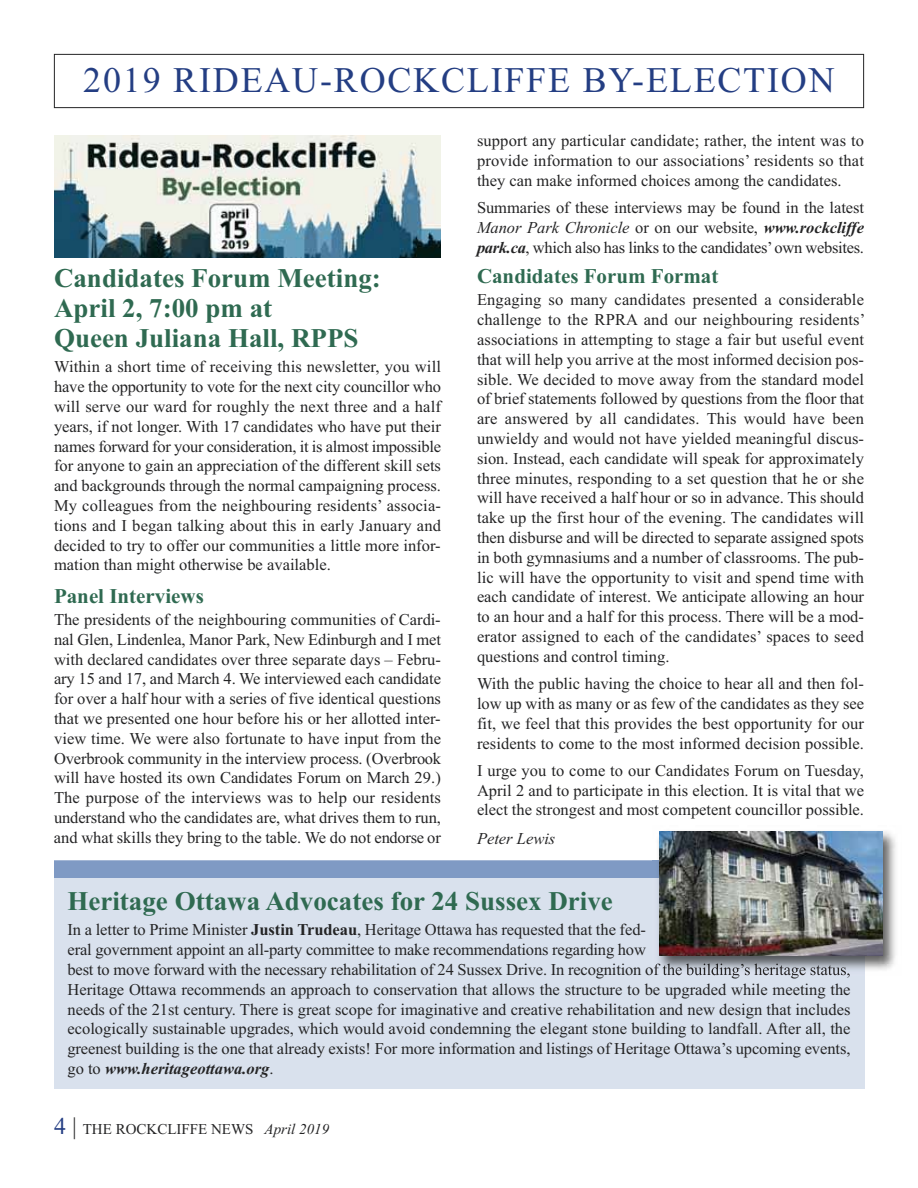
<style>
.page{position:relative;width:918px;height:1188px;background:#fff}
.page>*{position:absolute;margin:0;border:0;box-sizing:border-box;transform-origin:0 0}
.t1{font:36px "Times New Roman";letter-spacing:.05em;color:#243e83}
.t2{font:700 27px/30px "Times New Roman";color:#2f6a51}
.t3{font:700 21px "Times New Roman";color:#2f6a51}
.t4{font:16.5px/19.8px "Times New Roman";color:#242425;text-align:justify}
.t5{font:italic 16.5px "Times New Roman";color:#242425}
.t6{font:15px "Times New Roman";color:#242425}
.s1{font-style:italic}
.s2{font-weight:700;font-style:italic}
.s3{font-weight:700}
.s4{font-size:24px;color:#243e83}
.s5{font-size:24px}
</style>
<div class="page">
<div style="left:54px;top:54px;width:810px;height:54px;border:1px solid #242425"></div>
<img style="left:54px;top:135px;width:387px;height:123px">
<div style="left:54px;top:860px;width:810px;height:18px;background:#7f9ac4"></div>
<div style="left:54px;top:878px;width:810px;height:211px;background:#d9e1ed"></div>
<img style="left:658px;top:831px;width:238px;height:144px">
<img style="left:654px;top:860px;width:210px;height:115px">
<img style="left:660px;top:832px;width:222px;height:124px">
<h1 class="t1" style="left:83px;top:67px;width:753px">2019 RIDEAU-ROCKCLIFFE BY-ELECTION</h1>
<h2 class="t2" style="left:54px;top:266px;width:328px">Candidates Forum Meeting:<br>April 2, 7:00 pm at<br>Queen Juliana Hall, RPPS</h2>
<p class="t4" style="left:54px;top:358px;width:389px">Within a short time of receiving this newsletter, you will have the opportunity to vote for the next city councillor who will serve our ward for roughly the next three and a half years, if not longer. With 17 candidates who have put their names forward for your consideration, it is almost impossible for anyone to gain an appreciation of the different skill sets and backgrounds through the normal campaigning process.<br>My colleagues from the neighbouring residents’ associa&shy;tions and I began talking about this in early January and decided to try to offer our communities a little more infor&shy;mation than might otherwise be available.</p>
<p class="t3" style="left:54px;top:589px;width:151px">Panel Interviews</p>
<p class="t4" style="left:54px;top:611px;width:389px">The presidents of the neighbouring communities of Cardi&shy;nal Glen, Lindenlea, Manor Park, New Edinburgh and I met with declared candidates over three separate days – Febru&shy;ary 15 and 17, and March 4. We interviewed each candidate for over a half hour with a series of five identical questions that we presented one hour before his or her allotted inter&shy;view time. We were also fortunate to have input from the Overbrook community in the interview process. (Overbrook will have hosted its own Candidates Forum on March 29.)<br>The purpose of the interviews was to help our residents understand who the candidates are, what drives them to run, and what skills they bring to the table. We do not endorse or</p>
<p class="t4" style="left:477px;top:133px;width:389px">support any particular candidate; rather, the intent was to provide information to our associations’ residents so that they can make informed choices among the candidates.</p>
<p class="t4" style="left:477px;top:199px;width:389px">Summaries of these interviews may be found in the latest <span class="s1">Manor Park Chronicle</span> or on our website, <span class="s2">www.rockcliffe park.ca</span>, which also has links to the candidates’ own websites.</p>
<p class="t3" style="left:477px;top:269px;width:243px">Candidates Forum Format</p>
<p class="t4" style="left:477px;top:292px;width:390px">Engaging so many candidates presented a considerable challenge to the RPRA and our neighbouring residents’ associations in attempting to stage a fair but useful event that will help you arrive at the most informed decision pos&shy;sible. We decided to move away from the standard model of brief statements followed by questions from the floor that are answered by all candidates. This would have been unwieldy and would not have yielded meaningful discus&shy;sion. Instead, each candidate will speak for approximately three minutes, responding to a set question that he or she will have received a half hour or so in advance. This should take up the first hour of the evening. The candidates will then disburse and will be directed to separate assigned spots in both gymnasiums and a number of classrooms. The pub&shy;lic will have the opportunity to visit and spend time with each candidate of interest. We anticipate allowing an hour to an hour and a half for this process. There will be a mod&shy;erator assigned to each of the candidates’ spaces to seed questions and control timing.</p>
<p class="t4" style="left:477px;top:675px;width:389px">With the public having the choice to hear all and then fol&shy;low up with as many or as few of the candidates as they see fit, we feel that this provides the best opportunity for our residents to come to the most informed decision possible.</p>
<p class="t4" style="left:477px;top:762px;width:389px">I urge you to come to our Candidates Forum on Tuesday, April 2 and to participate in this election. It is vital that we elect the strongest and most competent councillor possible.</p>
<p class="t5" style="left:477px;top:832px;width:80px">Peter Lewis</p>
<h2 class="t2" style="left:68px;top:889px;width:547px">Heritage Ottawa Advocates for 24 Sussex Drive</h2>
<p class="t4" style="left:67px;top:922px;width:785px;text-align:left">In a letter to Prime Minister <span class="s3">Justin Trudeau</span>, Heritage Ottawa has requested that the fed-<br>eral government appoint an all-party committee to make recommendations regarding how<br>best to move forward with the necessary rehabilitation of 24 Sussex Drive. In recognition of the building’s heritage status, Heritage Ottawa recommends an approach to conservation that allows the structure to be upgraded while meeting the needs of the 21st century. There is great scope for imaginative and creative rehabilitation and new design that includes ecologically sustainable upgrades, which would avoid condemning the elegant stone building to landfall. After all, the greenest building is the one that already exists! For more information and listings of Heritage Ottawa’s upcoming events, go to <span class="s2">www.heritageottawa.org</span>.</p>
<p class="t6" style="left:54px;top:1124px;width:277px"><span class="s4">4</span> <span class="s5">|</span> THE ROCKCLIFFE NEWS <span class="s1">April 2019</span></p>
</div>
